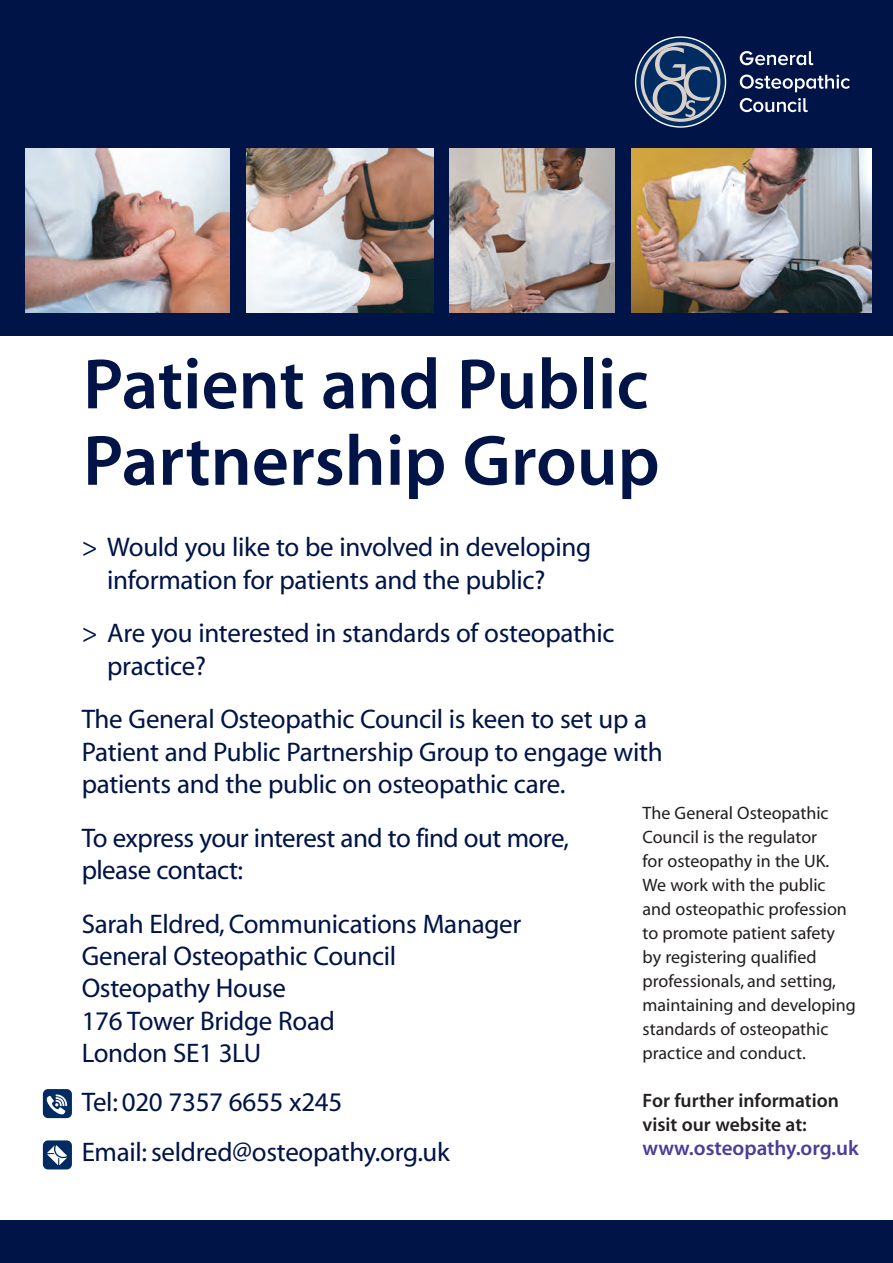
<style>
.page{position:relative;width:893px;height:1263px;background:#fff}
.page>*{position:absolute;margin:0;border:0;box-sizing:border-box;transform-origin:0 0}
.t1{font:72px/76.5px "Myriad MM 565 wt 600 wd";color:#001447}
.t2{font:27px/32.4px "Myriad MM 412 wt 601 wd";letter-spacing:-.01em;color:#001447}
.t3{font:21px "Myriad MM 565 wt 600 wd";color:#4d3c98}
.t4{font:19.5px/24px "Myriad MM 565 wt 600 wd";color:#231f20}
.t5{font:18px/24px "Myriad MM 412 wt 601 wd";color:#231f20}
</style>
<div class="page">
<div style="left:0;top:1220px;width:893px;height:43px;background:#001447"></div>
<div style="left:0;top:0;width:893px;height:336px;background:#001447"></div>
<svg style="left:635px;top:36px;width:91px;height:92px"></svg>
<svg style="left:740px;top:51px;width:73px;height:14px"></svg>
<svg style="left:740px;top:75px;width:110px;height:17px"></svg>
<svg style="left:740px;top:98px;width:68px;height:14px"></svg>
<img style="left:631px;top:149px;width:241px;height:163px">
<img style="left:26px;top:149px;width:204px;height:163px">
<img style="left:247px;top:149px;width:187px;height:163px">
<img style="left:450px;top:149px;width:164px;height:163px">
<div style="left:43px;top:1089px;width:29px;height:29px;background:#002c62;border-radius:5px"></div>
<svg style="left:46px;top:1094px;width:21px;height:21px"></svg>
<div style="left:43px;top:1140px;width:29px;height:29px;background:#002c62;border-radius:5px"></div>
<svg style="left:47px;top:1145px;width:20px;height:20px"></svg>
<h1 class="t1" style="left:83px;top:352px;width:578px">Patient and Public<br>Partnership Group</h1>
<p class="t2" style="left:107px;top:533px;width:485px;text-indent:-26px">&gt; Would you like to be involved in developing information for patients and the public?</p>
<p class="t2" style="left:107px;top:619px;width:509px;text-indent:-26px">&gt; Are you interested in standards of osteopathic practice?</p>
<p class="t2" style="left:82px;top:705px;width:583px">The General Osteopathic Council is keen to set up a<br>Patient and Public Partnership Group to engage with patients and the public on osteopathic care.</p>
<p class="t2" style="left:82px;top:824px;width:489px">To express your interest and to find out more, please contact:</p>
<p class="t2" style="left:82px;top:910px;width:441px">Sarah Eldred, Communications Manager<br>General Osteopathic Council<br>Osteopathy House<br>176 Tower Bridge Road<br>London SE1 3LU</p>
<p class="t2" style="left:82px;top:1080px;width:370px;line-height:49.3px">Tel: 020 7357 6655 x245<br>Email: seldred@osteopathy.org.uk</p>
<p class="t5" style="left:643px;top:802px;width:215px">The General Osteopathic<br>Council is the regulator<br>for osteopathy in the UK.<br>We work with the public and osteopathic profession to promote patient safety by registering qualified professionals, and setting, maintaining and developing standards of osteopathic practice and conduct.</p>
<p class="t4" style="left:643px;top:1090px;width:198px">For further information visit our website at:</p>
<p class="t3" style="left:643px;top:1140px;width:218px">www.osteopathy.org.uk</p>
</div>
